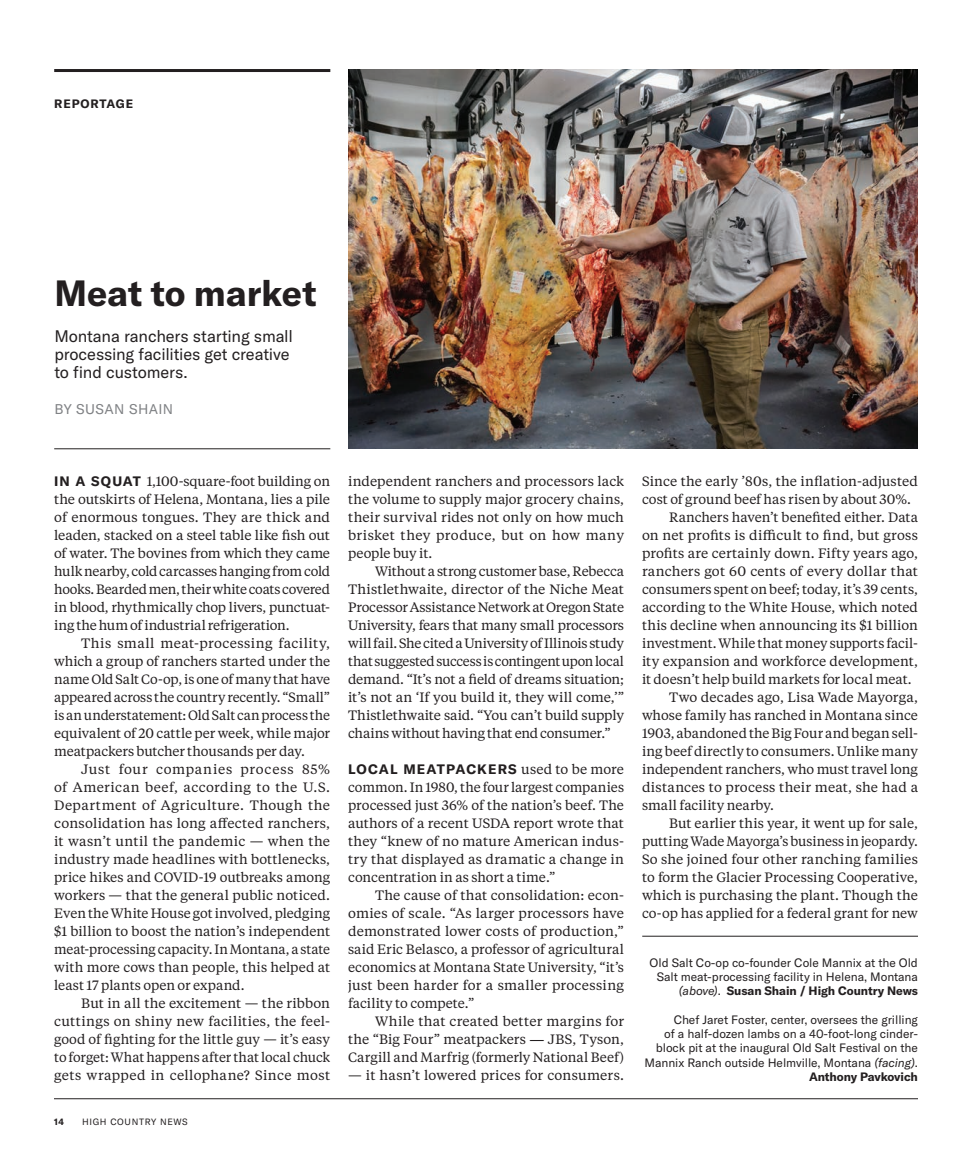
<style>
.page{position:relative;width:972px;height:1175px;background:#fff}
.page>*{position:absolute;margin:0;border:0;box-sizing:border-box;transform-origin:0 0}
.t1{font:700 36px "GT America";color:#231f20}
.t2{font:16.5px/18px "GT America";letter-spacing:-.01em;color:#231f20}
.t3{font:13.8px "GT America";letter-spacing:.03em;color:#808285}
.t4{font:13.5px/18px "Tiempos Text";letter-spacing:.005em;color:#231f20;text-align:justify}
.t5{font:700 13.5px "GT America";letter-spacing:.08em;color:#231f20}
.t6{font:12px/14.2px "GT America";letter-spacing:-.005em;color:#231f20;text-align:right}
.t7{font:700 12px "GT America";letter-spacing:.075em;color:#231f20}
.t8{font:9px "GT America";letter-spacing:.075em;color:#231f20}
.t9{font:700 9px "GT America";color:#231f20}
.s1{font-family:"GT America";font-weight:700}
.s2{font-family:"Tiempos Text";font-weight:400}
.s3{font-family:"Arial Unicode MS"}
.s4{font-style:italic}
.s5{font-weight:700}
</style>
<div class="page">
<hr style="left:54px;top:448px;width:276px;height:1px;background:#231f20">
<hr style="left:54px;top:1098px;width:864px;height:1px;background:#231f20">
<hr style="left:54px;top:69px;width:276px;height:3px;background:#231f20">
<img style="left:348px;top:69px;width:570px;height:380px">
<hr style="left:642px;top:936px;width:276px;height:1px;background:#231f20">
<p class="t7" style="left:54px;top:96px;width:80px">REPORTAGE</p>
<h1 class="t1" style="left:54px;top:271px;width:264px">Meat to market</h1>
<p class="t2" style="left:54px;top:327px;width:240px">Montana ranchers starting small processing facilities get creative to find customers.</p>
<p class="t3" style="left:54px;top:401px;width:120px">BY SUSAN SHAIN</p>
<p class="t4" style="left:54px;top:472px;width:277px"><span class="s1">IN A SQUAT</span> 1,100-square-foot building on the outskirts of Helena, Montana, lies a pile of enormous tongues. They are thick and leaden, stacked on a steel table like fish out of water. The bovines from which they came hulk nearby, cold carcasses hanging from cold hooks. Bearded men, their white coats covered in blood, rhythmically chop livers, punctuat&shy;ing the hum of industrial refrigeration.</p>
<p class="t4" style="left:54px;top:634px;width:277px;text-indent:27px">This small meat-processing facility, which a group of ranchers started under the name Old Salt Co-op, is one of many that have appeared across the country recently. “Small” is an understatement: Old Salt can process the equivalent of 20 cattle per week, while major meatpackers butcher thousands per day.</p>
<p class="t4" style="left:54px;top:760px;width:277px;text-indent:27px">Just four companies process 85% of American beef, according to the U.S.<br>Department of Agriculture. Though the consolidation has long affected ranchers, it wasn’t until the pandemic — when the industry made headlines with bottlenecks, price hikes and COVID-19 outbreaks among workers — that the general public noticed.<br>Even the White House got involved, pledging $1 billion to boost the nation’s independent meat-processing capacity. In Montana, a state with more cows than people, this helped at least 17 plants open or expand.</p>
<p class="t4" style="left:54px;top:994px;width:277px;text-indent:27px">But in all the excitement — the ribbon cuttings on shiny new facilities, the feel&shy;good of fighting for the little guy — it’s easy to forget: What happens after that local chuck gets wrapped in cellophane? Since most</p>
<p class="t9" style="left:54px;top:1116px;width:11px">14</p>
<p class="t8" style="left:82px;top:1117px;width:107px">HIGH COUNTRY NEWS</p>
<p class="t4" style="left:348px;top:472px;width:277px">independent ranchers and processors lack the volume to supply major grocery chains, their survival rides not only on how much brisket they produce, but on how many people buy it.</p>
<p class="t4" style="left:348px;top:562px;width:277px;text-indent:27px">Without a strong customer base, Rebecca Thistlethwaite, director of the Niche Meat Processor Assistance Network at Oregon State University, fears that many small processors will fail. She cited a University of Illinois study that suggested success is contingent upon local demand. “It’s not a field of dreams situation; it’s not an ‘If you build it, they will come,’” Thistlethwaite said. “You can’t build supply chains without having that end consumer.”</p>
<p class="t5" style="left:348px;top:761px;width:277px">LOCAL MEATPACKERS <span class="s2">used to be more</span></p>
<p class="t4" style="left:348px;top:778px;width:277px">common. In 1980, the four largest companies processed just 36% of the nation’s beef. The authors of a recent USDA report wrote that they “knew of no mature American indus&shy;try that displayed as dramatic a change in concentration in as short a time.”</p>
<p class="t4" style="left:348px;top:886px;width:277px;text-indent:27px">The cause of that consolidation: econ&shy;omies of scale. “As larger processors have demonstrated lower costs of production,” said Eric Belasco, a professor of agricultural economics at Montana State University, “it’s just been harder for a smaller processing facility to compete.”</p>
<p class="t4" style="left:348px;top:1012px;width:277px;text-indent:27px">While that created better margins for the “Big Four” meatpackers <span class="s3">—</span> JBS, Tyson, Cargill and Marfrig (formerly National Beef)</p>
<p class="t4" style="left:348px;top:1066px;width:277px">— it hasn’t lowered prices for consumers.</p>
<p class="t4" style="left:642px;top:472px;width:277px">Since the early ’80s, the inflation-adjusted</p>
<p class="t4" style="left:642px;top:490px;width:271px">cost of ground beef has risen by about 30%.</p>
<p class="t4" style="left:669px;top:508px;width:250px">Ranchers haven’t benefited either. Data</p>
<p class="t4" style="left:642px;top:526px;width:277px">on net profits is difficult to find, but gross</p>
<p class="t4" style="left:642px;top:544px;width:277px">profits are certainly down. Fifty years ago,</p>
<p class="t4" style="left:642px;top:562px;width:277px">ranchers got 60 cents of every dollar that</p>
<p class="t4" style="left:642px;top:580px;width:277px">consumers spent on beef; today, it’s 39 cents,</p>
<p class="t4" style="left:642px;top:598px;width:277px">according to the White House, which noted</p>
<p class="t4" style="left:642px;top:616px;width:277px">this decline when announcing its $1 billion</p>
<p class="t4" style="left:642px;top:634px;width:277px">investment. While that money supports facil-</p>
<p class="t4" style="left:642px;top:652px;width:277px">ity expansion and workforce development,</p>
<p class="t4" style="left:642px;top:670px;width:271px">it doesn’t help build markets for local meat.</p>
<p class="t4" style="left:669px;top:688px;width:250px">Two decades ago, Lisa Wade Mayorga,</p>
<p class="t4" style="left:642px;top:706px;width:277px">whose family has ranched in Montana since</p>
<p class="t4" style="left:642px;top:724px;width:277px">1903, abandoned the Big Four and began sell-</p>
<p class="t4" style="left:642px;top:742px;width:277px">ing beef directly to consumers. Unlike many</p>
<p class="t4" style="left:642px;top:760px;width:277px">independent ranchers, who must travel long</p>
<p class="t4" style="left:642px;top:778px;width:277px">distances to process their meat, she had a</p>
<p class="t4" style="left:642px;top:796px;width:133px">small facility nearby.</p>
<p class="t4" style="left:669px;top:814px;width:250px">But earlier this year, it went up for sale,</p>
<p class="t4" style="left:642px;top:832px;width:277px">putting Wade Mayorga’s business in jeopardy.</p>
<p class="t4" style="left:642px;top:850px;width:277px">So she joined four other ranching families</p>
<p class="t4" style="left:642px;top:868px;width:277px">to form the Glacier Processing Cooperative,</p>
<p class="t4" style="left:642px;top:886px;width:277px">which is purchasing the plant. Though the</p>
<p class="t4" style="left:642px;top:904px;width:277px">co-op has applied for a federal grant for new</p>
<p class="t6" style="left:650px;top:955px;width:270px">Old Salt Co-op co-founder Cole Mannix at the Old<br>Salt meat-processing facility in Helena, Montana <span class="s4">(above)</span>. <span class="s5">Susan Shain / High Country News</span></p>
<p class="t6" style="left:645px;top:1012px;width:275px">Chef Jaret Foster, center, oversees the grilling<br>of a half-dozen lambs on a 40-foot-long cinder&shy;block pit at the inaugural Old Salt Festival on the Mannix Ranch outside Helmville, Montana <span class="s4">(facing)</span>.<br><span class="s5">Anthony Pavkovich</span></p>
</div>
